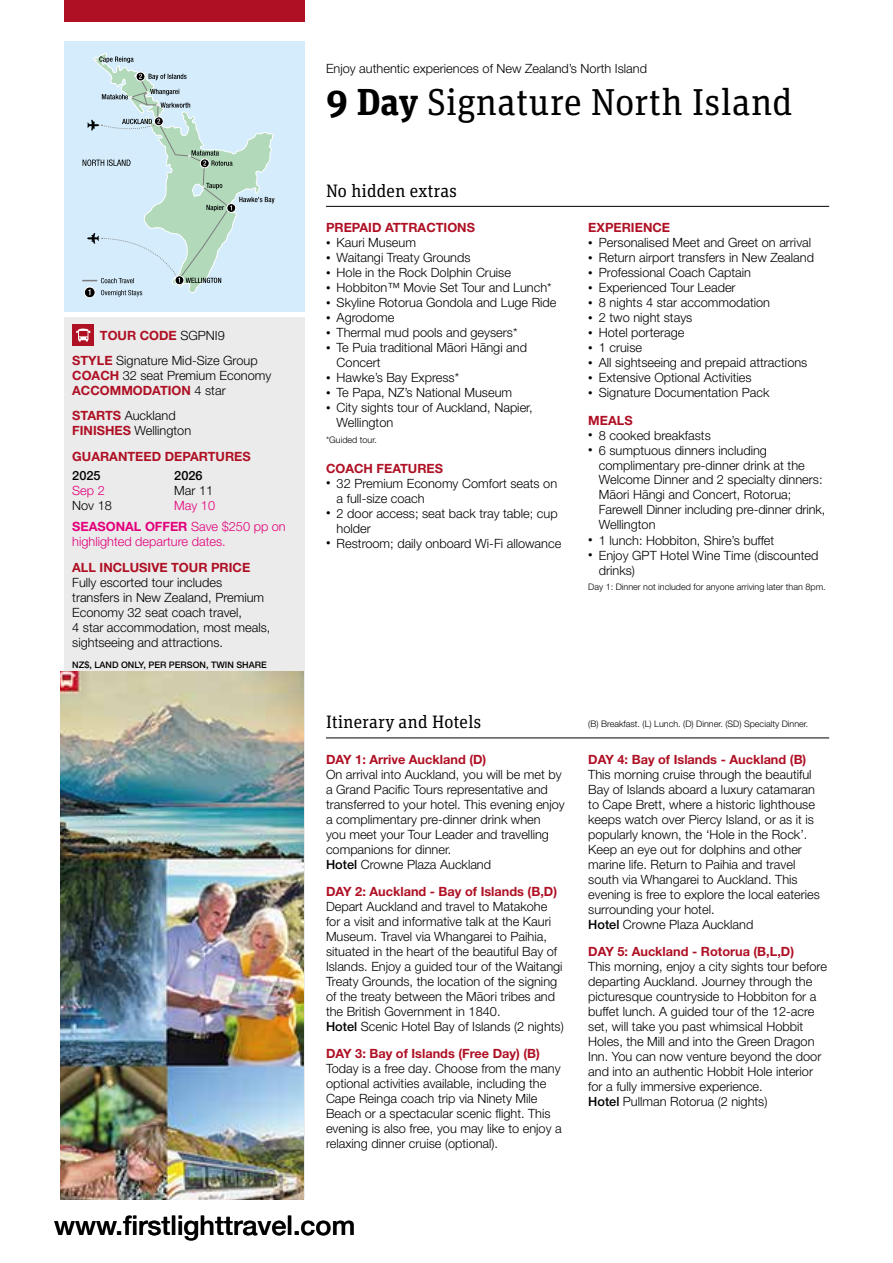
<style>
.page{position:relative;width:893px;height:1263px;background:#fff}
.page>*{position:absolute;margin:0;border:0;box-sizing:border-box;transform-origin:0 0}
.t1{font:37.5px "Unit Slab OT";color:#000}
.t2{font:500 27px "Helvetica Neue";color:#000}
.t3{font:18px "Unit Slab OT";color:#000}
.t4{font:300 12.75px/15px "Helvetica Neue LT Pro";color:#000}
.t5{font:700 12.75px "Helvetica Neue LT Pro";color:#af1024}
.t6{font:300 12.75px/21px "Helvetica Neue LT Pro";color:#e3007b}
.t7{font:500 12.75px "Helvetica Neue LT Pro";color:#000}
.t8{font:700 12.75px "Helvetica Neue LT Pro";color:#000}
.t9{font:300 10.5px "Helvetica Neue LT Pro";color:#000}
.t10{font:300 9px "Helvetica Neue LT Pro";color:#000}
.t11{font:500 9px "Helvetica Neue LT Pro";color:#000}
.s1{font-weight:700}
.s2{font-weight:300;color:#000}
.s3{font-weight:700;color:#af1024}
.s4{font-size:9px}
.s5{font-weight:500}
</style>
<div class="page">
<hr style="left:326px;top:738px;width:503px;height:1px;background:#000">
<div style="left:64px;top:41px;width:241px;height:270px;background:#d4ecfb"></div>
<div style="left:64px;top:0;width:241px;height:22px;background:#af1024"></div>
<hr style="left:326px;top:206px;width:503px;height:1px;background:#000">
<div style="left:64px;top:317px;width:241px;height:882px;background:#ebebeb"></div>
<div style="left:73px;top:324px;width:21px;height:22px;background:#af1024"></div>
<svg style="left:76px;top:329px;width:14px;height:13px"></svg>
<div style="left:84px;top:287px;width:11px;height:11px;border:1px solid #fff;border-radius:50%"></div>
<svg style="left:83px;top:53px;width:192px;height:243px"></svg>
<img style="left:61px;top:672px;width:242px;height:527px">
<p class="t4" style="left:326px;top:61px;width:322px">Enjoy authentic experiences of New Zealand’s North Island</p>
<h1 class="t1" style="left:326px;top:78px;width:468px"><span class="s1">9 Day</span> Signature North Island</h1>
<p class="t5" style="left:100px;top:327px;width:126px">TOUR CODE <span class="s2">SGPNI9</span></p>
<p class="t4" style="left:72px;top:352px;width:201px"><span class="s3">STYLE</span> Signature Mid-Size Group<br><span class="s3">COACH</span> 32 seat Premium Economy<br><span class="s3">ACCOMMODATION</span> 4 star</p>
<p class="t4" style="left:72px;top:408px;width:121px"><span class="s3">STARTS</span> Auckland<br><span class="s3">FINISHES</span> Wellington</p>
<p class="t5" style="left:72px;top:448px;width:180px">GUARANTEED DEPARTURES</p>
<p class="t7" style="left:72px;top:468px;width:30px">2025</p>
<p class="t7" style="left:174px;top:468px;width:30px">2026</p>
<p class="t6" style="left:72px;top:480px;width:34px">Sep 2</p>
<p class="t4" style="left:174px;top:483px;width:40px">Mar 11</p>
<p class="t4" style="left:72px;top:498px;width:41px">Nov 18</p>
<p class="t6" style="left:72px;top:495px;width:215px;text-indent:102px">May 10<br><span class="s1">SEASONAL OFFER</span> Save $250 pp on</p>
<p class="t6" style="left:72px;top:531px;width:155px">highlighted departure dates.</p>
<p class="t5" style="left:72px;top:559px;width:180px">ALL INCLUSIVE TOUR PRICE</p>
<p class="t4" style="left:72px;top:574px;width:200px">Fully escorted tour includes transfers in New Zealand, Premium<br>Economy 32 seat coach travel,<br>4 star accommodation, most meals, sightseeing and attractions.</p>
<p class="t11" style="left:72px;top:659px;width:196px">NZ$, LAND ONLY, PER PERSON, TWIN SHARE</p>
<h3 class="t3" style="left:326px;top:179px;width:132px">No hidden extras</h3>
<p class="t5" style="left:326px;top:220px;width:150px">PREPAID ATTRACTIONS</p>
<p class="t4" style="left:326px;top:235px;width:91px"><span class="s4">•</span> Kauri Museum</p>
<p class="t4" style="left:326px;top:250px;width:146px"><span class="s4">•</span> Waitangi Treaty Grounds</p>
<p class="t4" style="left:326px;top:265px;width:186px"><span class="s4">•</span> Hole in the Rock Dolphin Cruise</p>
<p class="t4" style="left:326px;top:280px;width:227px"><span class="s4">•</span> Hobbiton™ Movie Set Tour and Lunch*</p>
<p class="t4" style="left:326px;top:295px;width:232px"><span class="s4">•</span> Skyline Rotorua Gondola and Luge Ride</p>
<p class="t4" style="left:326px;top:310px;width:70px"><span class="s4">•</span> Agrodome</p>
<p class="t4" style="left:326px;top:325px;width:193px"><span class="s4">•</span> Thermal mud pools and geysers*</p>
<p class="t4" style="left:337px;top:340px;width:192px;text-indent:-11px"><span class="s4">•</span> Te Puia traditional Māori Hāngi and<br>Concert</p>
<p class="t4" style="left:326px;top:370px;width:135px"><span class="s4">•</span> Hawke’s Bay Express*</p>
<p class="t4" style="left:326px;top:385px;width:188px"><span class="s4">•</span> Te Papa, NZ’s National Museum</p>
<p class="t4" style="left:337px;top:400px;width:198px;text-indent:-11px"><span class="s4">•</span> City sights tour of Auckland, Napier,<br>Wellington</p>
<p class="t10" style="left:326px;top:434px;width:52px">*Guided tour.</p>
<p class="t5" style="left:326px;top:460px;width:119px">COACH FEATURES</p>
<p class="t4" style="left:337px;top:475px;width:222px;text-indent:-11px"><span class="s4">•</span> 32 Premium Economy Comfort seats on a full-size coach</p>
<p class="t4" style="left:337px;top:505px;width:223px;text-indent:-11px"><span class="s4">•</span> 2 door access; seat back tray table; cup holder</p>
<p class="t4" style="left:326px;top:535px;width:237px"><span class="s4">•</span> Restroom; daily onboard Wi-Fi allowance</p>
<p class="t5" style="left:588px;top:220px;width:83px">EXPERIENCE</p>
<p class="t4" style="left:588px;top:235px;width:224px"><span class="s4">•</span> Personalised Meet and Greet on arrival</p>
<p class="t4" style="left:588px;top:250px;width:227px"><span class="s4">•</span> Return airport transfers in New Zealand</p>
<p class="t4" style="left:588px;top:265px;width:164px"><span class="s4">•</span> Professional Coach Captain</p>
<p class="t4" style="left:588px;top:280px;width:149px"><span class="s4">•</span> Experienced Tour Leader</p>
<p class="t4" style="left:588px;top:295px;width:183px"><span class="s4">•</span> 8 nights 4 star accommodation</p>
<p class="t4" style="left:588px;top:310px;width:106px"><span class="s4">•</span> 2 two night stays</p>
<p class="t4" style="left:588px;top:325px;width:98px"><span class="s4">•</span> Hotel porterage</p>
<p class="t4" style="left:588px;top:340px;width:55px"><span class="s4">•</span> 1 cruise</p>
<p class="t4" style="left:588px;top:355px;width:221px"><span class="s4">•</span> All sightseeing and prepaid attractions</p>
<p class="t4" style="left:588px;top:370px;width:165px"><span class="s4">•</span> Extensive Optional Activities</p>
<p class="t4" style="left:588px;top:379px;width:183px;line-height:27px"><span class="s4">•</span> Signature Documentation Pack<br><span class="s3">MEALS</span></p>
<p class="t4" style="left:588px;top:427px;width:124px"><span class="s4">•</span> 8 cooked breakfasts</p>
<p class="t4" style="left:599px;top:442px;width:228px;text-indent:-11px"><span class="s4">•</span> 6 sumptuous dinners including complimentary pre-dinner drink at the Welcome Dinner and 2 specialty dinners:<br>Māori Hāngi and Concert, Rotorua; Farewell Dinner including pre-dinner drink, Wellington</p>
<p class="t4" style="left:588px;top:532px;width:188px"><span class="s4">•</span> 1 lunch: Hobbiton, Shire’s buffet</p>
<p class="t4" style="left:599px;top:547px;width:221px;text-indent:-11px"><span class="s4">•</span> Enjoy GPT Hotel Wine Time (discounted drinks)</p>
<p class="t10" style="left:588px;top:581px;width:239px">Day 1: Dinner not included for anyone arriving later than 8pm.</p>
<h3 class="t3" style="left:326px;top:711px;width:157px">Itinerary and Hotels</h3>
<p class="t10" style="left:588px;top:718px;width:222px">(B) Breakfast. (L) Lunch. (D) Dinner. (SD) Specialty Dinner.</p>
<p class="t5" style="left:326px;top:751px;width:162px">DAY 1: Arrive Auckland (D)</p>
<p class="t4" style="left:326px;top:766px;width:240px">On arrival into Auckland, you will be met by a Grand Pacific Tours representative and transferred to your hotel. This evening enjoy a complimentary pre-dinner drink when<br>you meet your Tour Leader and travelling companions for dinner.<br><span class="s5">Hotel</span> Crowne Plaza Auckland</p>
<p class="t5" style="left:326px;top:883px;width:233px">DAY 2: Auckland - Bay of Islands (B,D)</p>
<p class="t4" style="left:326px;top:898px;width:239px">Depart Auckland and travel to Matakohe for a visit and informative talk at the Kauri Museum. Travel via Whangarei to Paihia, situated in the heart of the beautiful Bay of Islands. Enjoy a guided tour of the Waitangi Treaty Grounds, the location of the signing of the treaty between the Māori tribes and the British Government in 1840.<br><span class="s5">Hotel</span> Scenic Hotel Bay of Islands (2 nights)</p>
<p class="t5" style="left:326px;top:1045px;width:215px">DAY 3: Bay of Islands (Free Day) (B)</p>
<p class="t4" style="left:326px;top:1060px;width:237px">Today is a free day. Choose from the many optional activities available, including the Cape Reinga coach trip via Ninety Mile Beach or a spectacular scenic flight. This evening is also free, you may like to enjoy a relaxing dinner cruise (optional).</p>
<p class="t5" style="left:588px;top:751px;width:220px">DAY 4: Bay of Islands - Auckland (B)</p>
<p class="t4" style="left:588px;top:766px;width:233px">This morning cruise through the beautiful Bay of Islands aboard a luxury catamaran to Cape Brett, where a historic lighthouse keeps watch over Piercy Island, or as it is popularly known, the ‘Hole in the Rock’.<br>Keep an eye out for dolphins and other marine life. Return to Paihia and travel south via Whangarei to Auckland. This evening is free to explore the local eateries surrounding your hotel.<br><span class="s5">Hotel</span> Crowne Plaza Auckland</p>
<p class="t5" style="left:588px;top:943px;width:207px">DAY 5: Auckland - Rotorua (B,L,D)</p>
<p class="t4" style="left:588px;top:958px;width:240px">This morning, enjoy a city sights tour before departing Auckland. Journey through the picturesque countryside to Hobbiton for a buffet lunch. A guided tour of the 12-acre set, will take you past whimsical Hobbit Holes, the Mill and into the Green Dragon Inn. You can now venture beyond the door and into an authentic Hobbit Hole interior for a fully immersive experience.<br><span class="s5">Hotel</span> Pullman Rotorua (2 nights)</p>
<h2 class="t2" style="left:54px;top:1204px;width:303px">www.firstlighttravel.com</h2>
<p class="t8" style="left:64px;top:1217px;width:16px">60</p>
<p class="t9" style="left:106px;top:1218px;width:115px">GRAND PACIFIC TOURS</p>
</div>
